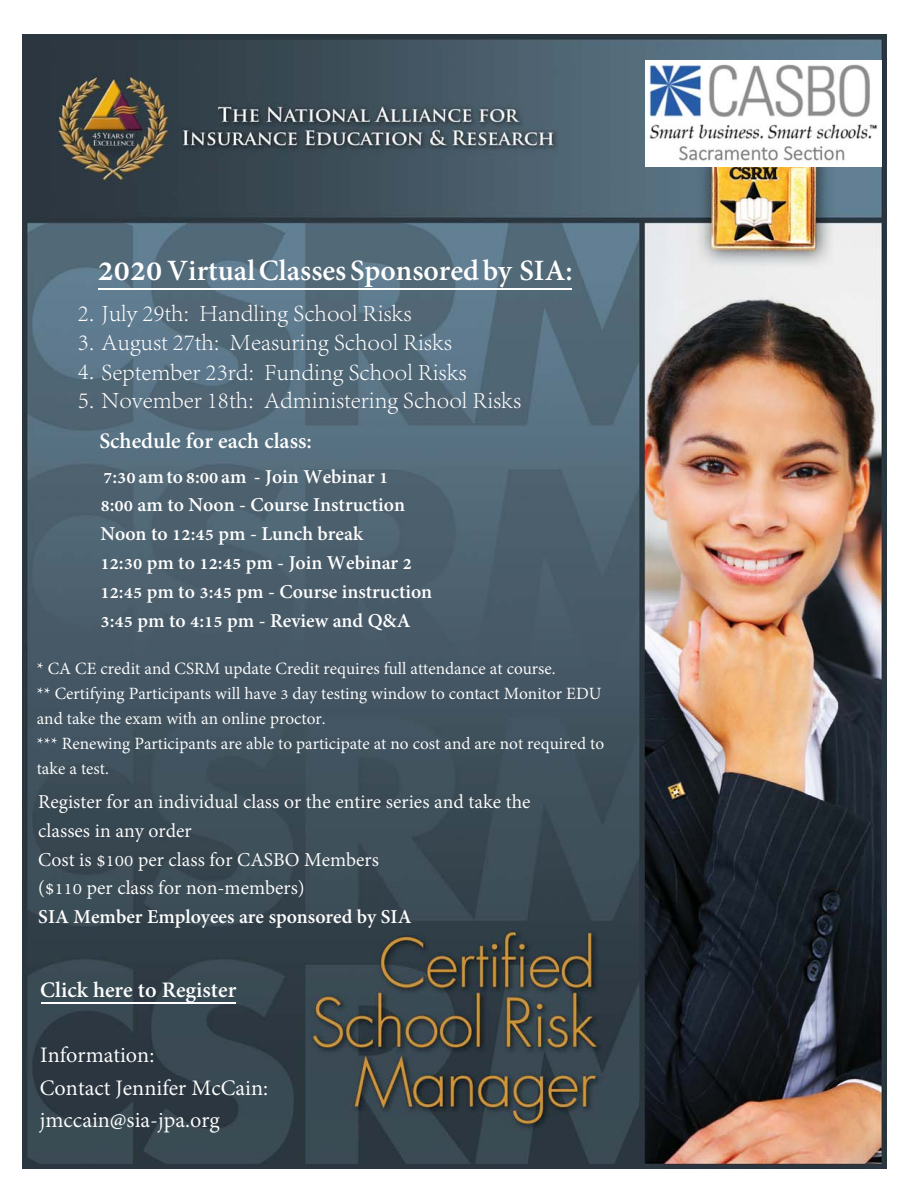
<style>
.page{position:relative;width:918px;height:1188px;background:#fff}
.page>*{position:absolute;margin:0;border:0;box-sizing:border-box;transform-origin:0 0}
.t1{font:700 36px "Adobe Thai";color:#fff}
.t2{font:27px/32.4px "Adobe Thai";color:#fff}
.t3{font:700 27px "Adobe Thai";color:#fff}
.t4{font:700 24px/28.8px "Adobe Thai";color:#fff}
.t5{font:24px "Adobe Song Std Light GBK EUC H";color:#fff}
.t6{font:24px/28.8px "Adobe Thai";color:#fff}
.t7{font:21px/25.2px "Adobe Thai";color:#fff}
.s1{font-size:42px}
.s2{font-family:"Adobe Song Std";font-weight:300}
</style>
<div class="page">
<img style="left:22px;top:34px;width:864px;height:1134px">
<hr style="left:98px;top:289px;width:474px;height:1px;background:#fff">
<hr style="left:41px;top:1003px;width:194px;height:1px;background:#fff">
<img style="left:646px;top:60px;width:236px;height:106px">
<h1 class="t1" style="left:98px;top:246px;width:476px"><span class="s1">2020</span> Virtual Classes Sponsored by SIA:</h1>
<p class="t5" style="left:78px;top:303px;width:335px"><span class="s2">2. July</span> 2<span class="s2">9</span>th: Handling School Risks</p>
<p class="t5" style="left:78px;top:332px;width:376px"><span class="s2">3. August 27th</span>: Measuring School Risks</p>
<p class="t5" style="left:78px;top:362px;width:390px"><span class="s2">4.</span> September 2<span class="s2">3rd</span>: Funding School Risks</p>
<p class="t5" style="left:78px;top:390px;width:445px"><span class="s2">5.</span> November <span class="s2">18</span>th: Administering School Risks</p>
<p class="t3" style="left:99px;top:423px;width:214px">Schedule for each class:</p>
<p class="t4" style="left:100px;top:460px;width:333px">7:30 am to 8:00 am - Join Webinar 1<br>8:00 am to Noon - Course Instruction Noon to 12:45 pm - Lunch break<br>12:30 pm to 12:45 pm - Join Webinar 2<br>12:45 pm to 3:45 pm - Course instruction 3:45 pm to 4:15 pm - Review and Q&amp;A</p>
<p class="t7" style="left:37px;top:654px;width:569px">* CA CE credit and CSRM update Credit requires full attendance at course.<br>** Certifying Participants will have 3 day testing window to contact Monitor EDU and take the exam with an online proctor.<br>*** Renewing Participants are able to participate at no cost and are not required to take a test.</p>
<p class="t6" style="left:38px;top:785px;width:494px">Register for an individual class or the entire series and take the classes in any order<br>Cost is $100 per class for CASBO Members<br>($110 per class for non-members)</p>
<p class="t4" style="left:38px;top:900px;width:375px">SIA Member Employees are sponsored by SIA</p>
<p class="t3" style="left:40px;top:972px;width:198px">Click here to Register</p>
<p class="t2" style="left:40px;top:1037px;width:230px">Information:<br>Contact Jennifer McCain: jmccain@sia-jpa.org</p>
</div>
